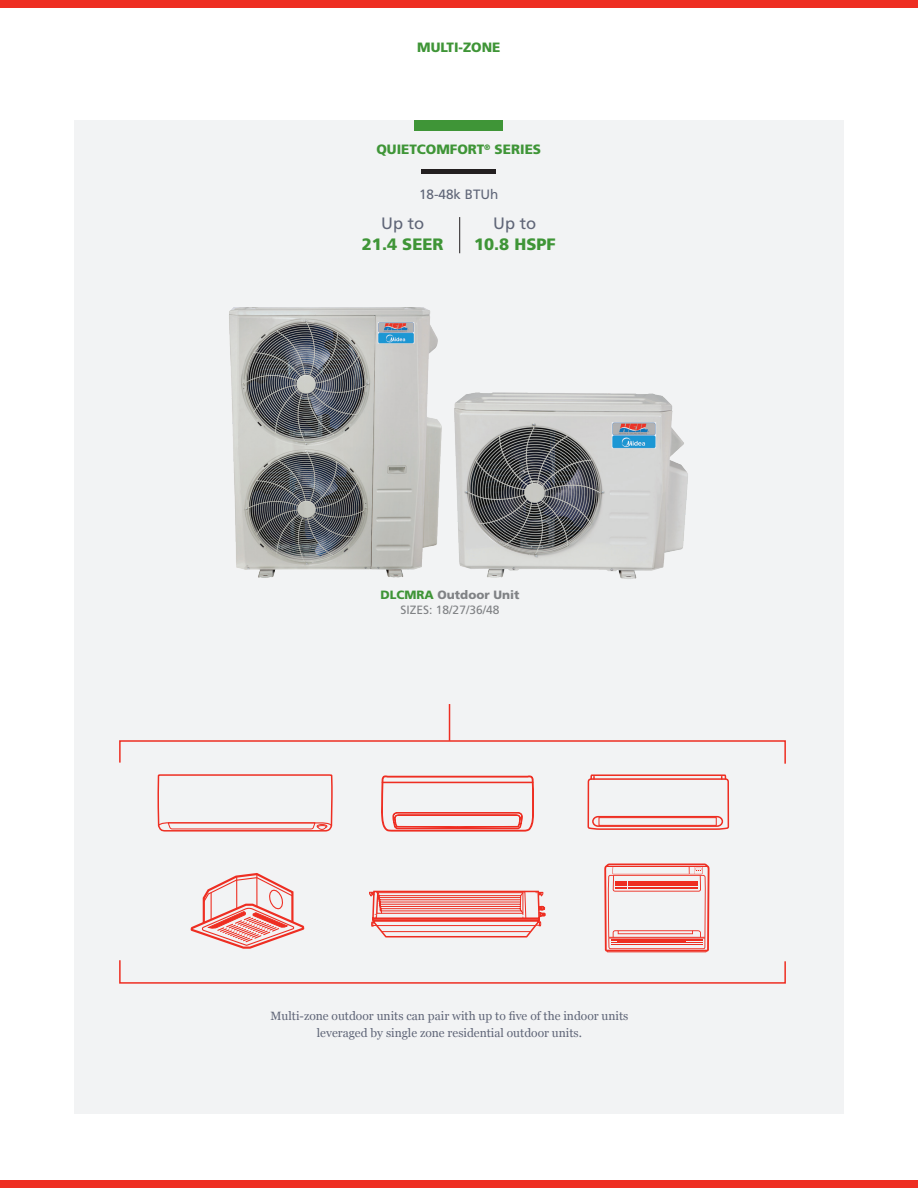
<style>
.page{position:relative;width:918px;height:1188px;background:#fff}
.page>*{position:absolute;margin:0;border:0;box-sizing:border-box;transform-origin:0 0}
.t1{font:900 16.5px "Frutiger LT Std";color:#3f9537}
.t2{font:16.5px "Frutiger LT Std";color:#5f6577}
.t3{font:900 13.5px "Frutiger LT Std";color:#3f9537}
.t4{font:13.5px "Frutiger LT Std";color:#5f6577}
.t5{font:12px/16.5px "Georgia";color:#5f6577;text-align:center}
.t6{font:12px/15px "Frutiger LT Std";color:#808285;text-align:center}
.s1{font-weight:900;color:#3f9537}
.s2{font-weight:900}
</style>
<div class="page">
<div style="left:74px;top:120px;width:770px;height:994px;background:#f2f3f4"></div>
<hr style="left:422px;top:170px;width:74px;height:4px;background:#231f20">
<hr style="left:459px;top:217px;width:1px;height:36px;background:#231f20">
<div style="left:414px;top:120px;width:89px;height:11px;background:#3f9537"></div>
<div style="left:0;top:1180px;width:918px;height:8px;background:#ee2e22"></div>
<div style="left:0;top:0;width:918px;height:8px;background:#ee2e22"></div>
<svg style="left:604px;top:864px;width:105px;height:88px"></svg>
<svg style="left:190px;top:873px;width:115px;height:76px"></svg>
<svg style="left:369px;top:890px;width:177px;height:48px"></svg>
<svg style="left:119px;top:740px;width:667px;height:92px"></svg>
<svg style="left:119px;top:960px;width:667px;height:24px"></svg>
<hr style="left:449px;top:704px;width:1px;height:37px;background:#ee2e22">
<img style="left:460px;top:392px;width:228px;height:187px">
<img style="left:229px;top:308px;width:231px;height:270px">
<p class="t3" style="left:417px;top:39px;width:85px">MULTI-ZONE</p>
<p class="t3" style="left:376px;top:141px;width:166px">QUIETCOMFORT<sup>®</sup> SERIES</p>
<p class="t4" style="left:419px;top:187px;width:81px">18-48k BTUh</p>
<h1 class="t2" style="left:381px;top:214px;width:45px">Up to</h1>
<h1 class="t1" style="left:362px;top:235px;width:83px">21.4 SEER</h1>
<h1 class="t2" style="left:493px;top:214px;width:45px">Up to</h1>
<h1 class="t1" style="left:474px;top:235px;width:83px">10.8 HSPF</h1>
<p class="t6" style="left:381px;top:588px;width:140px"><span class="s1">DLCMRA</span> <span class="s2">Outdoor Unit<br></span>SIZES: 18/27/36/48</p>
<p class="t5" style="left:270px;top:1008px;width:360px">Multi-zone outdoor units can pair with up to five of the indoor units leveraged by single zone residential outdoor units.</p>
</div>
